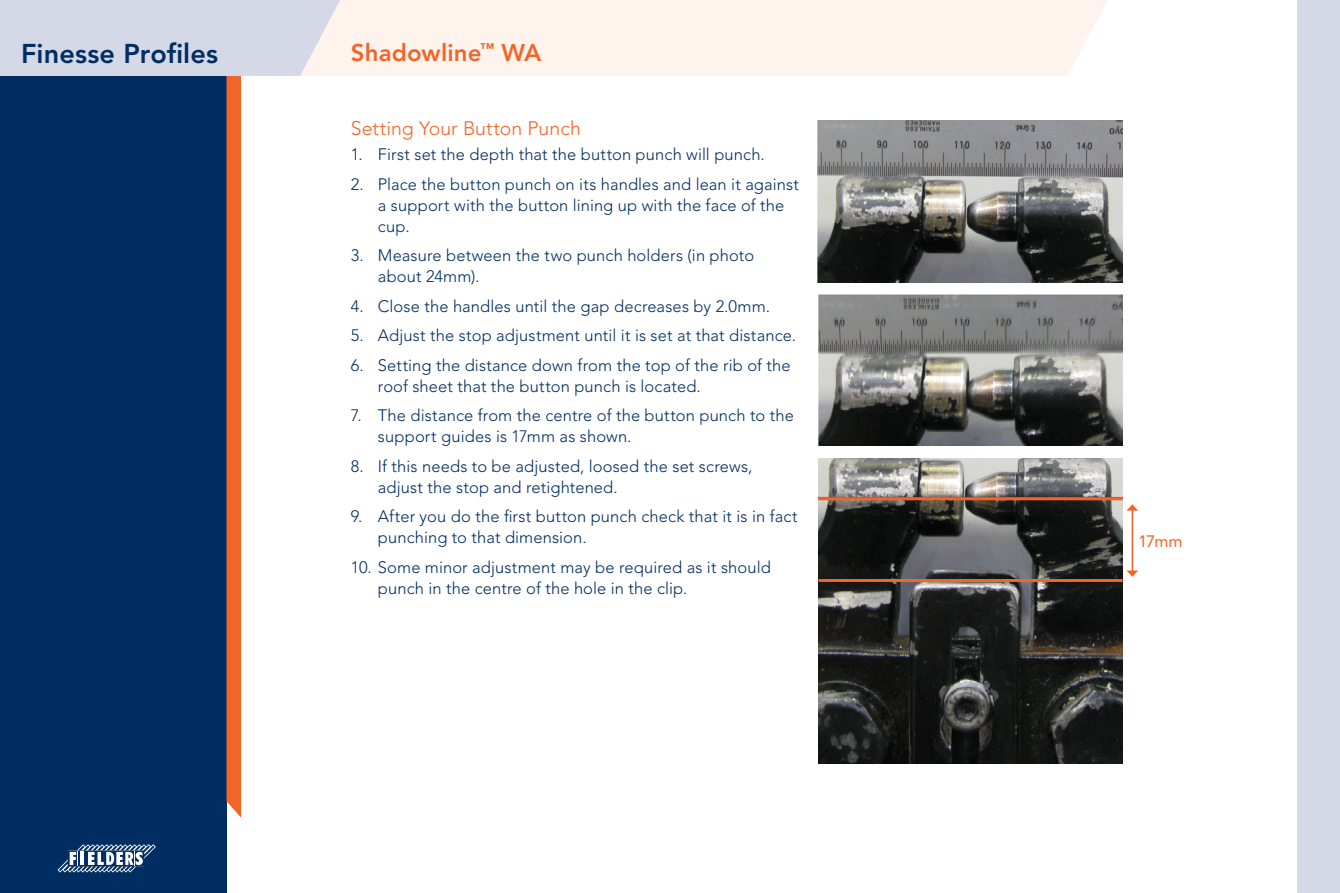
<style>
.page{position:relative;width:1340px;height:893px;background:#fff}
.page>*{position:absolute;margin:0;border:0;box-sizing:border-box;transform-origin:0 0}
.t1{font:800 27px "Avenir";letter-spacing:.005em;color:#002d62}
.t2{font:800 24px "Avenir";letter-spacing:.005em;color:#f26529}
.t3{font:300 19.5px "Avenir";color:#f26529}
.t4{font:300 16.5px/21px "Avenir";letter-spacing:.01em;color:#002d62}
.t5{font:16.5px "Avenir";color:#f26529}
</style>
<div class="page">
<div style="left:1297px;top:0;width:42px;height:893px;background:#d4d8e7"></div>
<div style="left:0;top:0;width:226px;height:893px;background:#002d62"></div>
<svg style="left:57px;top:844px;width:100px;height:29px"></svg>
<div style="left:340px;top:0;width:767px;height:76px;background:#fff4ed"></div>
<svg style="left:0;top:0;width:340px;height:817px"></svg>
<img style="left:818px;top:120px;width:304px;height:162px">
<img style="left:818px;top:295px;width:304px;height:151px">
<img style="left:818px;top:459px;width:304px;height:304px">
<hr style="left:1131px;top:510px;width:2px;height:61px;background:#f26529">
<svg style="left:1126px;top:504px;width:12px;height:7px"></svg>
<svg style="left:1126px;top:570px;width:12px;height:7px"></svg>
<hr style="left:818px;top:497px;width:304px;height:3px;background:#f26529">
<hr style="left:818px;top:579px;width:304px;height:3px;background:#f26529">
<div style="left:12px;top:103px;width:205px;height:306px;background:#002d62"></div>
<p class="t1" style="left:21px;top:38px;width:198px">Finesse Profiles</p>
<p class="t2" style="left:351px;top:38px;width:192px">Shadowline<sup>™</sup> WA</p>
<p class="t3" style="left:351px;top:117px;width:231px">Setting Your Button Punch</p>
<p class="t4" style="left:351px;top:144px;width:415px">1. First set the depth that the button punch will punch.</p>
<p class="t4" style="left:378px;top:173px;width:422px;text-indent:-27px">2. Place the button punch on its handles and lean it against a support with the button lining up with the face of the cup.</p>
<p class="t4" style="left:378px;top:245px;width:378px;text-indent:-27px">3. Measure between the two punch holders (in photo about 24mm).</p>
<p class="t4" style="left:351px;top:295px;width:420px">4. Close the handles until the gap decreases by 2.0mm.</p>
<p class="t4" style="left:351px;top:325px;width:446px">5. Adjust the stop adjustment until it is set at that distance.</p>
<p class="t4" style="left:378px;top:354px;width:414px;text-indent:-27px">6. Setting the distance down from the top of the rib of the roof sheet that the button punch is located.</p>
<p class="t4" style="left:378px;top:405px;width:417px;text-indent:-27px">7. The distance from the centre of the button punch to the support guides is 17mm as shown.</p>
<p class="t4" style="left:378px;top:455px;width:376px;text-indent:-27px">8. If this needs to be adjusted, loosed the set screws, adjust the stop and retightened.</p>
<p class="t4" style="left:378px;top:506px;width:421px;text-indent:-27px">9. After you do the first button punch check that it is in fact punching to that dimension.</p>
<p class="t4" style="left:378px;top:556px;width:394px;text-indent:-27px">10. Some minor adjustment may be required as it should punch in the centre of the hole in the clip.</p>
<p class="t5" style="left:1138px;top:531px;width:46px">17mm</p>
</div>
